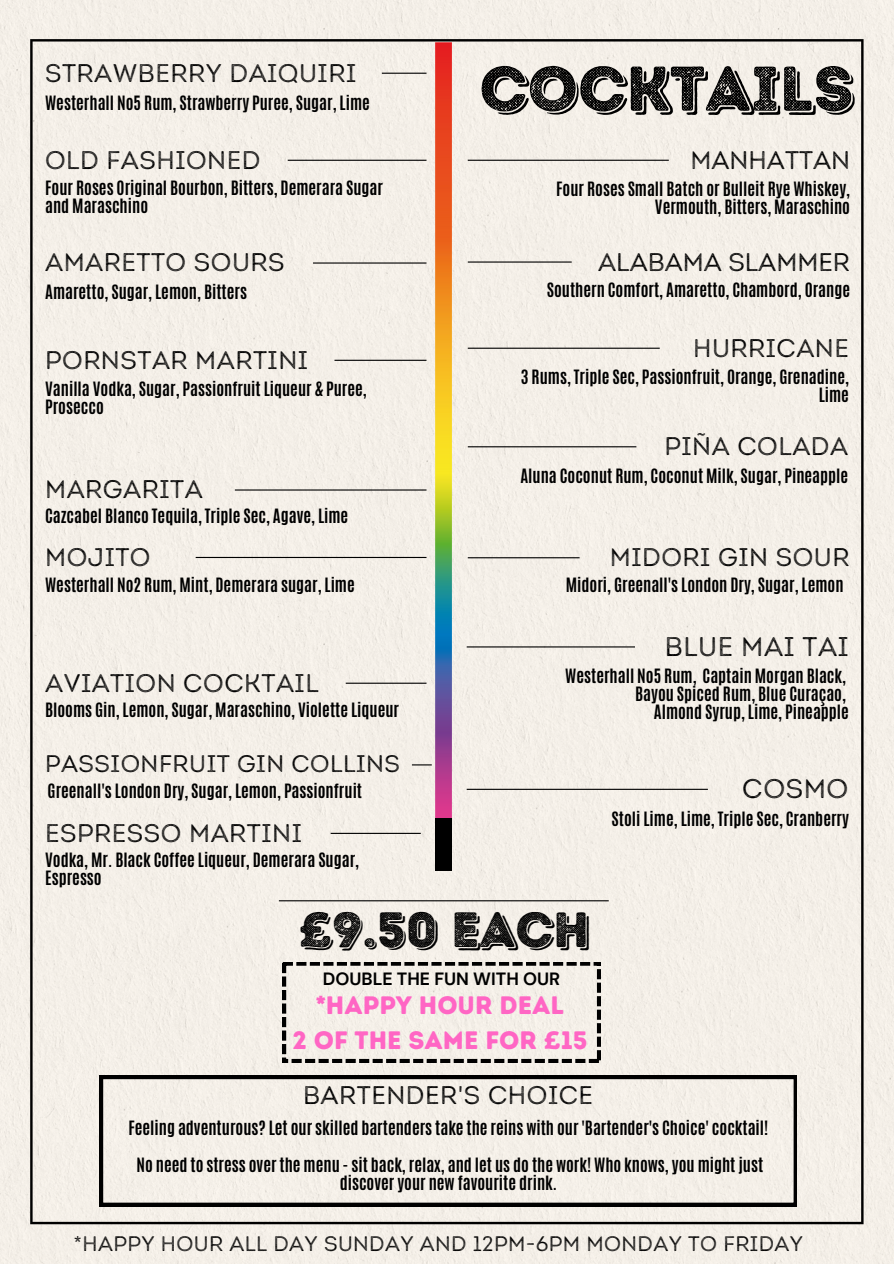
<style>
.page{position:relative;width:894px;height:1264px;background:#fff}
.page>*{position:absolute;margin:0;border:0;box-sizing:border-box;transform-origin:0 0}
.t1{font:63px "Intro Rust H2 Base Shade";color:#000}
.t2{font:49.5px "Intro Rust H2 Base Shade";color:#000}
.t3{font:27px "Intro Rust Book Base L";letter-spacing:.02em;color:#000}
.t4{font:25.5px "Intro Rust Book Base L";letter-spacing:.02em;color:#000}
.t5{font:25.5px "Intro Rust Book Base L";color:#000}
.t6{font:25.2px/35.1px "Intro Rust Base";color:#ff66c4;text-align:center}
.t7{font:24px "Intro Rust Book Base L";letter-spacing:.02em;color:#000}
.t8{font:21px "Intro Rust Book Base L";letter-spacing:.02em;color:#000}
.t9{font:700 17.7px "DM Sans";color:#000}
.t10{font:700 16.5px/18px "Antonio";color:#000}
</style>
<div class="page">
<div style="left:0;top:0;width:893px;height:1263px;background:#f4efe8"></div>
<div style="left:30px;top:39px;width:833px;height:1185px;background:#f4efe8"></div>
<img style="left:435px;top:42px;width:16px;height:775px">
<hr style="left:288px;top:160px;width:138px;height:1px;background:#000">
<hr style="left:313px;top:262px;width:113px;height:1px;background:#000">
<hr style="left:382px;top:73px;width:44px;height:1px;background:#000">
<hr style="left:235px;top:489px;width:191px;height:1px;background:#000">
<hr style="left:345px;top:682px;width:81px;height:1px;background:#000">
<hr style="left:330px;top:832px;width:90px;height:2px;background:#000">
<hr style="left:334px;top:360px;width:92px;height:1px;background:#000">
<hr style="left:467px;top:160px;width:201px;height:1px;background:#000">
<hr style="left:467px;top:446px;width:169px;height:1px;background:#000">
<hr style="left:467px;top:557px;width:112px;height:1px;background:#000">
<hr style="left:466px;top:646px;width:168px;height:1px;background:#000">
<hr style="left:467px;top:261px;width:104px;height:1px;background:#000">
<hr style="left:467px;top:347px;width:192px;height:2px;background:#000">
<hr style="left:196px;top:557px;width:230px;height:1px;background:#000">
<hr style="left:466px;top:788px;width:241px;height:2px;background:#000">
<div style="left:435px;top:817px;width:16px;height:53px;background:#000"></div>
<svg style="left:100px;top:1075px;width:696px;height:130px;background:#e5e1da"></svg>
<svg style="left:283px;top:962px;width:317px;height:100px;background:#e4dfd8"></svg>
<hr style="left:279px;top:900px;width:329px;height:1px;background:#000">
<svg style="left:412px;top:764px;width:19px;height:1px"></svg>
<p class="t4" style="left:45px;top:58px;width:312px">STRAWBERRY DAIQUIRI</p>
<h3 class="t10" style="left:45px;top:94px;width:326px">Westerhall No5 Rum, Strawberry Puree, Sugar, Lime</h3>
<p class="t4" style="left:45px;top:144px;width:217px">OLD FASHIONED</p>
<h3 class="t10" style="left:45px;top:179px;width:339px">Four Roses Original Bourbon, Bitters, Demerara Sugar and Maraschino</h3>
<p class="t4" style="left:45px;top:247px;width:241px">AMARETTO SOURS</p>
<h3 class="t10" style="left:45px;top:283px;width:203px">Amaretto, Sugar, Lemon, Bitters</h3>
<h3 class="t4" style="left:45px;top:344px;width:264px">PORNSTAR MARTINI</h3>
<p class="t10" style="left:45px;top:380px;width:323px">Vanilla Vodka, Sugar, Passionfruit Liqueur &amp; Puree,<br>Prosecco</p>
<p class="t4" style="left:45px;top:474px;width:159px">MARGARITA</p>
<h3 class="t10" style="left:45px;top:507px;width:304px">Cazcabel Blanco Tequila, Triple Sec, Agave, Lime</h3>
<p class="t4" style="left:45px;top:541px;width:107px">MOJITO</p>
<p class="t10" style="left:45px;top:575px;width:311px">Westerhall No2 Rum, Mint, Demerara sugar, Lime</p>
<p class="t4" style="left:45px;top:667px;width:275px">AVIATION COCKTAIL</p>
<h5 class="t10" style="left:45px;top:700px;width:355px">Blooms Gin, Lemon, Sugar, Maraschino, Violette Liqueur</h5>
<p class="t7" style="left:45px;top:748px;width:356px">PASSIONFRUIT GIN COLLINS</p>
<p class="t10" style="left:48px;top:781px;width:316px">Greenall's London Dry, Sugar, Lemon, Passionfruit</p>
<p class="t4" style="left:45px;top:817px;width:258px">ESPRESSO MARTINI</p>
<p class="t10" style="left:45px;top:851px;width:315px">Vodka, Mr. Black Coffee Liqueur, Demerara Sugar,</p>
<h3 class="t10" style="left:45px;top:869px;width:58px">Espresso</h3>
<h3 class="t1" style="left:479px;top:51px;width:375px">COCKTAILS</h3>
<h4 class="t5" style="left:690px;top:145px;width:161px">MANHATTAN</h4>
<p class="t10" style="left:556px;top:179px;width:295px;text-align:right">Four Roses Small Batch or Bulleit Rye Whiskey,<br>Vermouth, Bitters, Maraschino</p>
<p class="t5" style="left:598px;top:246px;width:253px">ALABAMA SLAMMER</p>
<h4 class="t10" style="left:546px;top:281px;width:305px">Southern Comfort, Amaretto, Chambord, Orange</h4>
<h3 class="t4" style="left:693px;top:332px;width:157px">HURRICANE</h3>
<p class="t10" style="left:521px;top:368px;width:329px;text-align:right">3 Rums, Triple Sec, Passionfruit, Orange, Grenadine,<br>Lime</p>
<p class="t4" style="left:664px;top:431px;width:185px">PIÑA COLADA</p>
<h1 class="t10" style="left:520px;top:467px;width:329px">Aluna Coconut Rum, Coconut Milk, Sugar, Pineapple</h1>
<h4 class="t4" style="left:609px;top:541px;width:241px">MIDORI GIN SOUR</h4>
<p class="t10" style="left:565px;top:575px;width:279px">Midori, Greenall's London Dry, Sugar, Lemon</p>
<h4 class="t3" style="left:664px;top:630px;width:185px">BLUE MAI TAI</h4>
<p class="t10" style="left:565px;top:667px;width:282px">Westerhall No5 Rum, Captain Morgan Black,</p>
<h3 class="t10" style="left:635px;top:685px;width:212px">Bayou Spiced Rum, Blue Curaçao,</h3>
<p class="t10" style="left:653px;top:703px;width:196px">Almond Syrup, Lime, Pineapple</p>
<h3 class="t3" style="left:742px;top:772px;width:108px">COSMO</h3>
<p class="t10" style="left:611px;top:809px;width:239px">Stoli Lime, Lime, Triple Sec, Cranberry</p>
<h3 class="t2" style="left:299px;top:900px;width:292px">£9.50 EACH</h3>
<h4 class="t9" style="left:323px;top:967px;width:239px">DOUBLE THE FUN WITH OUR</h4>
<p class="t6" style="left:292px;top:987px;width:296px">*HAPPY HOUR DEAL<br>2 OF THE SAME FOR £15</p>
<h2 class="t4" style="left:303px;top:1079px;width:291px">BARTENDER'S CHOICE</h2>
<p class="t10" style="left:128px;top:1119px;width:641px">Feeling adventurous? Let our skilled bartenders take the reins with our 'Bartender's Choice' cocktail!</p>
<h4 class="t10" style="left:136px;top:1155px;width:628px;text-align:center">No need to stress over the menu - sit back, relax, and let us do the work! Who knows, you might just discover your new favourite drink.</h4>
<p class="t8" style="left:73px;top:1231px;width:730px">*HAPPY HOUR ALL DAY SUNDAY AND 12PM-6PM MONDAY TO FRIDAY</p>
</div>
